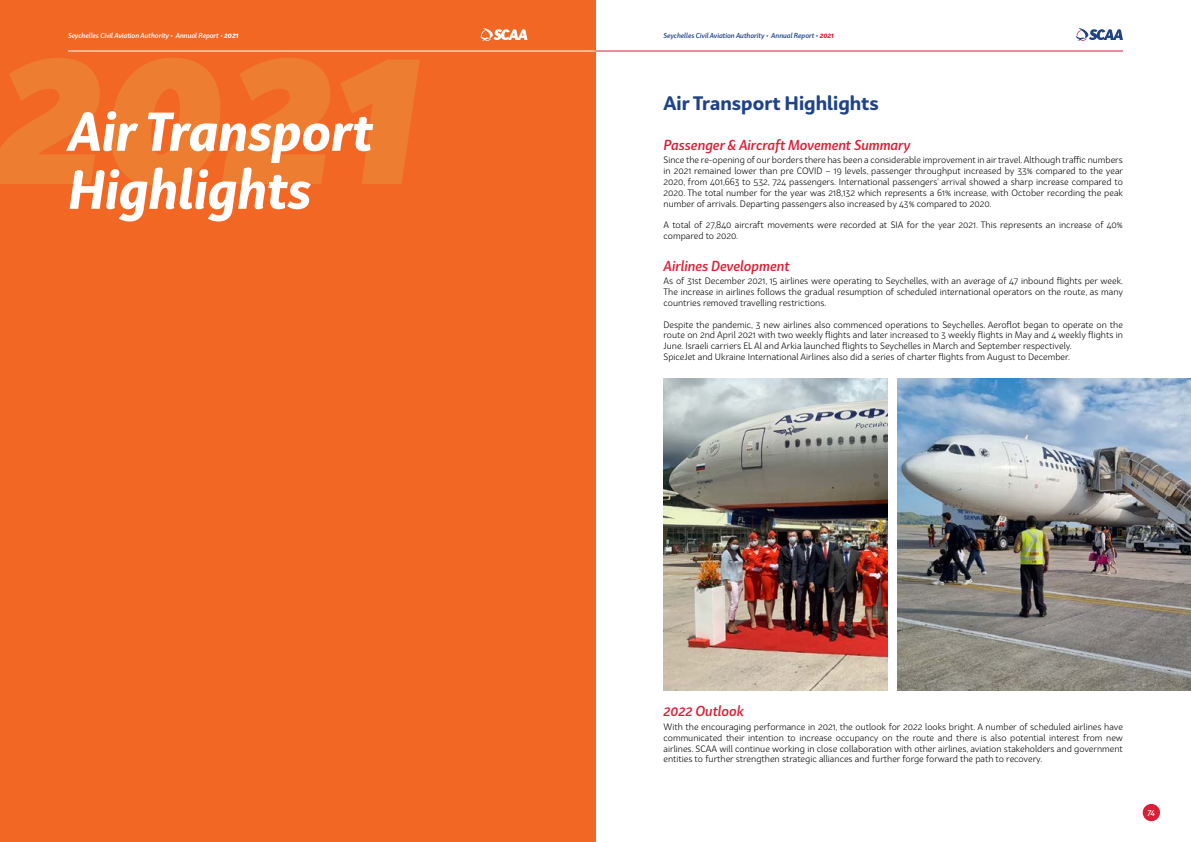
<style>
.page{position:relative;width:1191px;height:842px;background:#fff}
.page>*{position:absolute;margin:0;border:0;box-sizing:border-box;transform-origin:0 0}
.t1{font:italic 700 53px/58px "Bw Surco";color:#fff}
.t2{font:700 19px "Bw Surco";color:#1e4388}
.Section_Heading{font:italic 500 14px "Bw Surco";color:#dc1e36}
.t3{font:9px/10.8px "Bw Surco";color:#000;text-align:justify}
.t4{font:italic 500 8px "Bw Surco";color:#fff}
.t5{font:italic 500 7px "Bw Surco";color:#1e4388}
.t6{font:italic 500 7px "Bw Surco";color:#fff}
.s1{font-weight:700}
.s2{font-weight:700;color:#dc1e36}
</style>
<div class="page">
<div style="left:1142px;top:804px;width:18px;height:17px;background:#dc1e36;border-radius:50%"></div>
<svg style="left:1076px;top:28px;width:47px;height:13px"></svg>
<hr style="left:68px;top:51px;width:1055px;height:1px;background:#dc1e36">
<div style="left:0;top:0;width:595px;height:842px;background:#f26724"></div>
<svg style="left:0;top:58px;width:420px;height:128px;fill:#ed7d30"></svg>
<img style="left:663px;top:379px;width:224px;height:311px">
<img style="left:897px;top:379px;width:294px;height:311px">
<svg style="left:480px;top:28px;width:47px;height:13px"></svg>
<hr style="left:68px;top:51px;width:527px;height:1px;background:#fff">
<p class="t6" style="left:68px;top:30px;width:172px">Seychelles Civil Aviation Authority • Annual Report • <span class="s1">2021</span></p>
<p class="t1" style="left:68px;top:100px;width:306px">Air Transport<br>Highlights</p>
<p class="t5" style="left:663px;top:30px;width:172px">Seychelles Civil Aviation Authority • Annual Report • <span class="s2">2021</span></p>
<p class="t2" style="left:663px;top:90px;width:217px">Air Transport Highlights</p>
<p class="Section_Heading" style="left:663px;top:135px;width:248px">Passenger &amp; Aircraft Movement Summary</p>
<p class="t3" style="left:663px;top:155px;width:461px">Since the re-opening of our borders there has been a considerable improvement in air travel. Although traffic numbers in 2021 remained lower than pre COVID – 19 levels, passenger throughput increased by 33% compared to the year 2020, from 401,663 to 532, 724 passengers. International passengers’ arrival showed a sharp increase compared to 2020. The total number for the year was 218,132 which represents a 61% increase, with October recording the peak number of arrivals. Departing passengers also increased by 43% compared to 2020.</p>
<p class="t3" style="left:663px;top:219px;width:461px">A total of 27,840 aircraft movements were recorded at SIA for the year 2021. This represents an increase of 40% compared to 2020.</p>
<p class="Section_Heading" style="left:663px;top:256px;width:127px">Airlines Development</p>
<p class="t3" style="left:663px;top:275px;width:461px">As of 31st December 2021, 15 airlines were operating to Seychelles, with an average of 47 inbound flights per week.<br>The increase in airlines follows the gradual resumption of scheduled international operators on the route, as many countries removed travelling restrictions.</p>
<p class="t3" style="left:663px;top:319px;width:461px">Despite the pandemic, 3 new airlines also commenced operations to Seychelles. Aeroflot began to operate on the route on 2nd April 2021 with two weekly flights and later increased to 3 weekly flights in May and 4 weekly flights in June. Israeli carriers EL Al and Arkia launched flights to Seychelles in March and September respectively.</p>
<p class="t3" style="left:663px;top:351px;width:408px">SpiceJet and Ukraine International Airlines also did a series of charter flights from August to December.</p>
<p class="Section_Heading" style="left:663px;top:702px;width:82px">2022 Outlook</p>
<p class="t3" style="left:663px;top:721px;width:461px">With the encouraging performance in 2021, the outlook for 2022 looks bright. A number of scheduled airlines have communicated their intention to increase occupancy on the route and there is also potential interest from new airlines. SCAA will continue working in close collaboration with other airlines, aviation stakeholders and government entities to further strengthen strategic alliances and further forge forward the path to recovery.</p>
<p class="t4" style="left:1147px;top:806px;width:9px">74</p>
</div>
